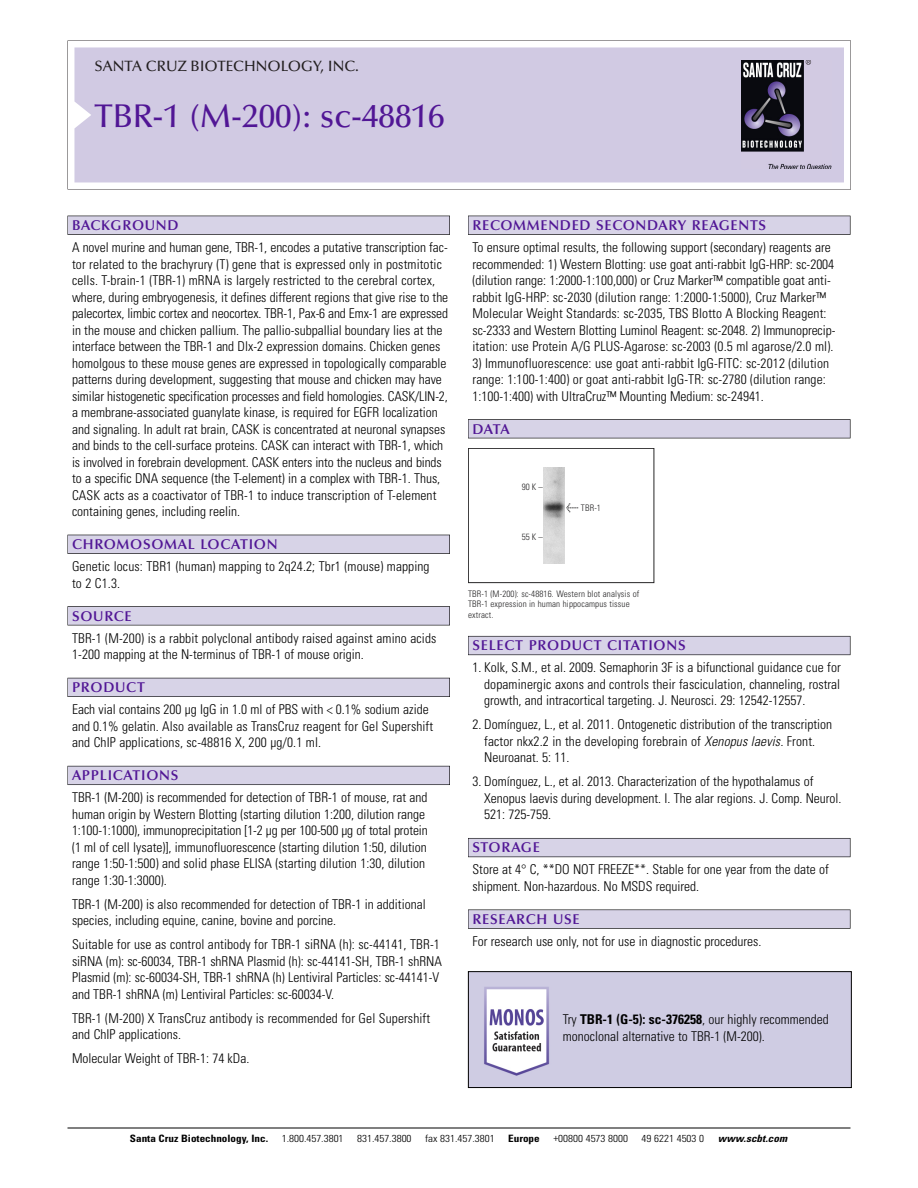
<style>
.page{position:relative;width:918px;height:1188px;background:#fff}
.page>*{position:absolute;margin:0;border:0;box-sizing:border-box;transform-origin:0 0}
.t1{font:500 33px "Optima";color:#511695}
.t2{font:500 15px "Optima";color:#231f20}
.t3{font:600 14.25px "Optima";letter-spacing:.05em;color:#511695}
.t4{font:300 condensed 13.5px/16.5px "Univers";color:#000}
.t5{font:300 condensed 10.2px "Univers";color:#000;scale:1.1 1}
.t6{font:700 condensed 10.2px "Univers";color:#000;scale:1.1 1}
.t7{font:italic 700 condensed 10.2px "Univers";letter-spacing:.005em;color:#000;scale:1.1 1}
.t8{font:9px/10.5px "Univers Condensed Light+FPOPCW";letter-spacing:.015em;color:#272627}
.s1{font-family:"Meta Plus Book Roman+VTMVIV";font-size:10.5px}
.s2{font-style:italic}
.s3{font-weight:700}
</style>
<div class="page">
<svg style="left:68px;top:40px;width:783px;height:149px"></svg>
<div style="left:74px;top:47px;width:770px;height:135px;background:#d1cae3"></div>
<img style="left:741px;top:60px;width:90px;height:108px">
<div style="left:68px;top:216px;width:382px;height:19px;background:#525155"></div>
<div style="left:68px;top:216px;width:381px;height:18px;background:#d7d3e7"></div>
<div style="left:68px;top:535px;width:382px;height:19px;background:#515055"></div>
<div style="left:68px;top:535px;width:381px;height:18px;background:#d7d3e7"></div>
<div style="left:68px;top:606px;width:382px;height:19px;background:#545357"></div>
<div style="left:68px;top:607px;width:381px;height:18px;background:#d7d3e7"></div>
<div style="left:68px;top:678px;width:382px;height:19px;background:#54535a"></div>
<div style="left:68px;top:678px;width:381px;height:18px;background:#d7d3e7"></div>
<div style="left:68px;top:766px;width:382px;height:19px;background:#5b5a62"></div>
<div style="left:68px;top:766px;width:381px;height:18px;background:#d7d3e7"></div>
<div style="left:468px;top:216px;width:382px;height:19px;background:#525155"></div>
<div style="left:468px;top:216px;width:382px;height:18px;background:#d7d3e7"></div>
<div style="left:468px;top:419px;width:382px;height:19px;background:#525155"></div>
<div style="left:468px;top:420px;width:382px;height:18px;background:#d7d3e7"></div>
<div style="left:468px;top:636px;width:382px;height:19px;background:#66646d"></div>
<div style="left:468px;top:637px;width:382px;height:18px;background:#d7d3e7"></div>
<div style="left:468px;top:838px;width:382px;height:19px;background:#5b5961"></div>
<div style="left:468px;top:839px;width:382px;height:18px;background:#d7d3e7"></div>
<div style="left:468px;top:910px;width:382px;height:19px;background:#575759"></div>
<div style="left:468px;top:910px;width:382px;height:18px;background:#d7d3e7"></div>
<hr style="left:68px;top:1128px;width:782px;height:1px;background:#000">
<div style="left:468px;top:448px;width:186px;height:135px;border:1px solid #272627"></div>
<img style="left:544px;top:468px;width:20px;height:95px">
<img style="left:470px;top:973px;width:380px;height:113px">
<div style="left:468px;top:971px;width:384px;height:117px;border:1px solid #000"></div>
<p class="t2" style="left:94px;top:61px;width:266px">SANTA CRUZ BIOTECHNOLOGY, INC.</p>
<h1 class="t1" style="left:94px;top:103px;width:352px">TBR-1 (M-200): sc-48816</h1>
<p class="t3" style="left:72px;top:219px;width:108px">BACKGROUND</p>
<p class="t4" style="left:72px;top:240px;width:378px">A novel murine and human gene, TBR-1, encodes a putative transcription fac&shy;tor related to the brachyrury (T) gene that is expressed only in postmitotic cells. T-brain-1 (TBR-1) mRNA is largely restricted to the cerebral cortex, where, during embryogenesis, it defines different regions that give rise to the palecortex, limbic cortex and neocortex. TBR-1, Pax-6 and Emx-1 are expressed in the mouse and chicken pallium. The pallio-subpallial boundary lies at the interface between the TBR-1 and Dlx-2 expression domains. Chicken genes homolgous to these mouse genes are expressed in topologically comparable patterns during development, suggesting that mouse and chicken may have similar histogenetic specification processes and field homologies. CASK/LIN-2, a membrane-associated guanylate kinase, is required for EGFR localization and signaling. In adult rat brain, CASK is concentrated at neuronal synapses and binds to the cell-surface proteins. CASK can interact with TBR-1, which is involved in forebrain development. CASK enters into the nucleus and binds to a specific DNA sequence (the T-element) in a complex with TBR-1. Thus, CASK acts as a coactivator of TBR-1 to induce transcription of T-element containing genes, including reelin.</p>
<p class="t3" style="left:72px;top:539px;width:207px">CHROMOSOMAL LOCATION</p>
<p class="t4" style="left:72px;top:559px;width:359px">Genetic locus: TBR1 (human) mapping to 2q24.2; Tbr1 (mouse) mapping to 2 C1.3.</p>
<p class="t3" style="left:72px;top:610px;width:61px">SOURCE</p>
<p class="t4" style="left:72px;top:631px;width:366px">TBR-1 (M-200) is a rabbit polyclonal antibody raised against amino acids<br>1-200 mapping at the N-terminus of TBR-1 of mouse origin.</p>
<p class="t3" style="left:72px;top:682px;width:74px">PRODUCT</p>
<p class="t4" style="left:72px;top:702px;width:363px">Each vial contains 200 µg IgG in 1.0 ml of PBS with &lt; 0.1% sodium azide and 0.1% gelatin. Also available as TransCruz reagent for Gel Supershift and ChIP applications, sc-48816 X, 200 µg/0.1 ml.</p>
<p class="t3" style="left:72px;top:770px;width:108px">APPLICATIONS</p>
<p class="t4" style="left:72px;top:790px;width:357px">TBR-1 (M-200) is recommended for detection of TBR-1 of mouse, rat and human origin by Western Blotting (starting dilution 1:200, dilution range 1:100-1:1000), immunoprecipitation [1-2 µg per 100-500 µg of total protein (1 ml of cell lysate)], immunofluorescence (starting dilution 1:50, dilution range 1:50-1:500) and solid phase ELISA (starting dilution 1:30, dilution range 1:30-1:3000).</p>
<p class="t4" style="left:72px;top:897px;width:355px">TBR-1 (M-200) is also recommended for detection of TBR-1 in additional species, including equine, canine, bovine and porcine.</p>
<p class="t4" style="left:72px;top:937px;width:371px">Suitable for use as control antibody for TBR-1 siRNA (h): sc-44141, TBR-1 siRNA (m): sc-60034, TBR-1 shRNA Plasmid (h): sc-44141-SH, TBR-1 shRNA Plasmid (m): sc-60034-SH, TBR-1 shRNA (h) Lentiviral Particles: sc-44141-V and TBR-1 shRNA (m) Lentiviral Particles: sc-60034-V.</p>
<p class="t4" style="left:72px;top:1011px;width:360px">TBR-1 (M-200) X TransCruz antibody is recommended for Gel Supershift and ChIP applications.</p>
<p class="t4" style="left:72px;top:1051px;width:179px">Molecular Weight of TBR-1: 74 kDa.</p>
<p class="t3" style="left:473px;top:219px;width:295px">RECOMMENDED SECONDARY REAGENTS</p>
<p class="t4" style="left:473px;top:240px;width:364px">To ensure optimal results, the following support (secondary) reagents are recommended: 1) Western Blotting: use goat anti-rabbit IgG-HRP: sc-2004 (dilution range: 1:2000-1:100,000) or Cruz Marker™ compatible goat anti&shy;rabbit IgG-HRP: sc-2030 (dilution range: 1:2000-1:5000), Cruz Marker™ Molecular Weight Standards: sc-2035, TBS Blotto A Blocking Reagent: sc-2333 and Western Blotting Luminol Reagent: sc-2048. 2) Immunoprecip&shy;itation: use Protein A/G PLUS-Agarose: sc-2003 (0.5 ml agarose/2.0 ml).</p>
<p class="t4" style="left:473px;top:356px;width:358px">3) Immunofluorescence: use goat anti-rabbit IgG-FITC: sc-2012 (dilution range: 1:100-1:400) or goat anti-rabbit IgG-TR: sc-2780 (dilution range:<br>1:100-1:400) with UltraCruz™ Mounting Medium: sc-24941.</p>
<p class="t3" style="left:473px;top:423px;width:39px">DATA</p>
<p class="t8" style="left:522px;top:482px;width:22px">90K–</p>
<p class="t8" style="left:522px;top:532px;width:22px">55K–</p>
<p class="t8" style="left:566px;top:504px;width:36px"><span class="s1">&lt;</span> TBR-1</p>
<p class="t8" style="left:468px;top:589px;width:173px">TBR-1 (M-200): sc-48816. Western blot analysis of<br>TBR-1 expression in human hippocampus tissue extract.</p>
<p class="t3" style="left:473px;top:640px;width:215px">SELECT PRODUCT CITATIONS</p>
<p class="t4" style="left:484px;top:661px;width:358px;text-align:justify;text-indent:-12px">1. Kolk, S.M., et al. 2009. Semaphorin 3F is a bifunctional guidance cue for dopaminergic axons and controls their fasciculation, channeling, rostral growth, and intracortical targeting. J. Neurosci. 29: 12542-12557.</p>
<p class="t4" style="left:484px;top:718px;width:350px;text-indent:-12px">2. Domínguez, L., et al. 2011. Ontogenetic distribution of the transcription factor nkx2.2 in the developing forebrain of <span class="s2">Xenopus laevis.</span> Front.<br>Neuroanat. 5: 11.</p>
<p class="t4" style="left:484px;top:775px;width:359px;text-indent:-12px">3. Domínguez, L., et al. 2013. Characterization of the hypothalamus of<br>Xenopus laevis during development. I. The alar regions. J. Comp. Neurol.<br>521: 725-759.</p>
<p class="t3" style="left:473px;top:842px;width:69px">STORAGE</p>
<p class="t4" style="left:473px;top:863px;width:358px">Store at 4° C, **DO NOT FREEZE**. Stable for one year from the date of shipment. Non-hazardous. No MSDS required.</p>
<p class="t3" style="left:473px;top:913px;width:109px">RESEARCH USE</p>
<p class="t4" style="left:473px;top:934px;width:290px">For research use only, not for use in diagnostic procedures.</p>
<p class="t4" style="left:563px;top:1012px;width:268px">Try <span class="s3">TBR-1 (G-5): sc-376258</span>, our highly recommended monoclonal alternative to TBR-1 (M-200).</p>
<p class="t6" style="left:130px;top:1135px;width:127px">Santa Cruz Biotechnology, Inc.</p>
<p class="t5" style="left:282px;top:1135px;width:58px">1.800.457.3801</p>
<p class="t5" style="left:357px;top:1135px;width:51px">831.457.3800</p>
<p class="t5" style="left:425px;top:1135px;width:65px">fax 831.457.3801</p>
<p class="t6" style="left:508px;top:1135px;width:30px">Europe</p>
<p class="t5" style="left:553px;top:1135px;width:69px">+00800 4573 8000</p>
<p class="t5" style="left:642px;top:1135px;width:58px">49 6221 4503 0</p>
<p class="t7" style="left:718px;top:1135px;width:64px">www.scbt.com</p>
</div>
